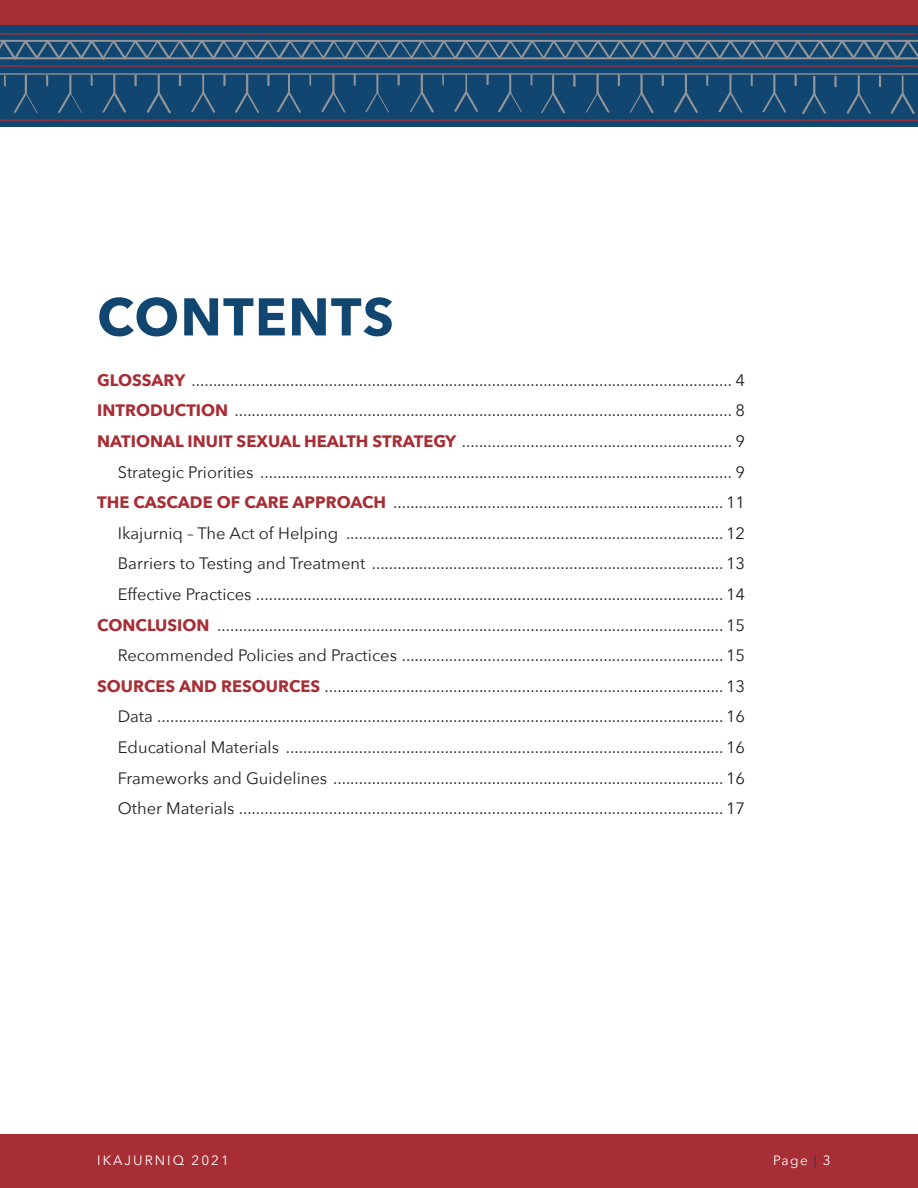
<style>
.page{position:relative;width:918px;height:1188px;background:#fff}
.page>*{position:absolute;margin:0;border:0;box-sizing:border-box;transform-origin:0 0}
.t1{font:700 52.5px "Avenir Next";letter-spacing:.025em;color:#114670}
.t2{font:16.5px "Avenir Next";color:#231f20}
.t3{font:13.5px "Avenir Next";letter-spacing:.15em;color:#fff}
.s1{font-weight:700;color:#a72e35}
.s2{color:#114670}
</style>
<div class="page">
<div style="left:0;top:1134px;width:918px;height:54px;background:#a72e35"></div>
<div style="left:0;top:0;width:918px;height:25px;background:#a72e35"></div>
<div style="left:0;top:25px;width:918px;height:102px;background:#114670"></div>
<svg style="left:0;top:33px;width:918px;height:34px"></svg>
<svg style="left:0;top:73px;width:918px;height:48px"></svg>
<p class="t1" style="left:97px;top:272px;width:298px">CONTENTS</p>
<p class="t2" style="left:97px;top:366px;width:650px"><span class="s1">GLOSSARY</span> .............................................................................................................................. 4</p>
<p class="t2" style="left:97px;top:397px;width:650px"><span class="s1">INTRODUCTION</span> .................................................................................................................... 8</p>
<p class="t2" style="left:97px;top:427px;width:650px"><span class="s1">NATIONAL INUIT SEXUAL HEALTH STRATEGY</span> ............................................................... 9</p>
<p class="t2" style="left:118px;top:458px;width:629px">Strategic Priorities .............................................................................................................. 9</p>
<p class="t2" style="left:97px;top:489px;width:650px"><span class="s1">THE CASCADE OF CARE APPROACH</span> ............................................................................. 11</p>
<p class="t2" style="left:118px;top:519px;width:629px">Ikajurniq – The Act of Helping ........................................................................................ 12</p>
<p class="t2" style="left:118px;top:550px;width:629px">Barriers to Testing and Treatment .................................................................................. 13</p>
<p class="t2" style="left:118px;top:580px;width:629px">Effective Practices ............................................................................................................. 14</p>
<p class="t2" style="left:97px;top:611px;width:650px"><span class="s1">CONCLUSION</span> ...................................................................................................................... 15</p>
<p class="t2" style="left:118px;top:642px;width:629px">Recommended Policies and Practices ........................................................................... 15</p>
<p class="t2" style="left:97px;top:672px;width:650px"><span class="s1">SOURCES AND RESOURCES</span> ............................................................................................. 13</p>
<p class="t2" style="left:118px;top:703px;width:629px">Data .................................................................................................................................... 16</p>
<p class="t2" style="left:118px;top:733px;width:629px">Educational Materials ...................................................................................................... 16</p>
<p class="t2" style="left:118px;top:764px;width:629px">Frameworks and Guidelines ........................................................................................... 16</p>
<p class="t2" style="left:118px;top:795px;width:629px">Other Materials ................................................................................................................. 17</p>
<p class="t3" style="left:97px;top:1149px;width:133px">IKAJURNIQ 2021</p>
<p class="t3" style="left:773px;top:1149px;width:59px">Page <span class="s2">|</span> 3</p>
</div>
